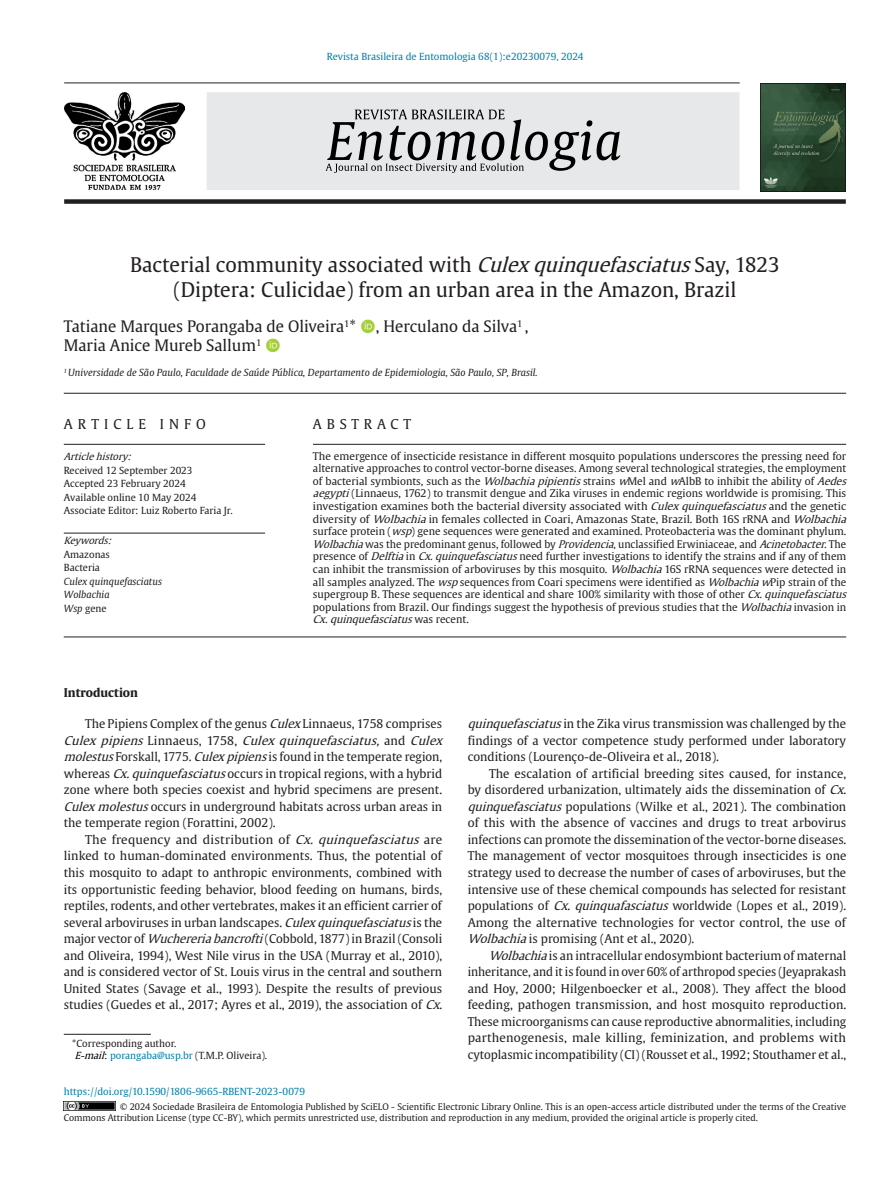
<style>
.page{position:relative;width:893px;height:1191px;background:#fff}
.page>*{position:absolute;margin:0;border:0;box-sizing:border-box;transform-origin:0 0}
.ArticleTitle{font:20.1px/24.2px "Gulliver";color:#231f20;text-align:center}
.Authors{font:15.75px "Gulliver";color:#231f20}
.ArticleInfoTitle{font:13.5px "Gulliver";letter-spacing:.38em;color:#231f20}
.AbstractTitle{font:13.5px "Gulliver";letter-spacing:.36em;color:#231f20}
.Paragraph{font:12px/16.5px "Gulliver";color:#231f20}
.Paragraph-2{font:12px/16.5px "Gulliver";color:#231f20;scale:1.04 1}
.Heading1Alt{font:700 12px "Gulliver";color:#231f20}
.Abstract{font:10.5px/12.6px "Gulliver";color:#231f20}
.ArticleDOIAlt{font:9.75px "Gulliver";color:#0080ac}
.AffiliationsAlt{font:italic 9.75px "Gulliver";color:#231f20}
.History{font:9.75px/13.5px "Gulliver";color:#231f20}
.Keywords{font:italic 9.75px/13.5px "Gulliver";color:#231f20}
.Correspondence{font:9.75px "Gulliver";color:#231f20}
.fnEdited-by{font:9.75px "Gulliver";color:#231f20}
.HistoryTitle{font:italic 9.75px "Gulliver";color:#231f20}
.LicenseParaAlt{font:9px/10.8px "Gulliver";color:#231f20}
.s1{font-style:italic}
.s2{font-style:inherit}
.s3{font-style:normal}
.s4{font-style:italic;color:#000}
.s5{color:#000}
.s6{color:#0080ac}
</style>
<div class="page">
<img style="left:64px;top:92px;width:121px;height:98px">
<hr style="left:64px;top:83px;width:676px;height:1px;background:#231f20">
<div style="left:207px;top:92px;width:532px;height:98px;background:#e7e8e9"></div>
<div style="left:64px;top:199px;width:782px;height:5px;background:#231f20"></div>
<img style="left:761px;top:84px;width:85px;height:107px">
<svg style="left:326px;top:109px;width:294px;height:64px"></svg>
<img style="left:64px;top:1101px;width:51px;height:9px">
<hr style="left:64px;top:636px;width:782px;height:1px;background:#231f20">
<hr style="left:64px;top:393px;width:782px;height:1px;background:#231f20">
<hr style="left:313px;top:444px;width:533px;height:1px;background:#231f20">
<hr style="left:64px;top:444px;width:201px;height:1px;background:#231f20">
<hr style="left:64px;top:533px;width:201px;height:1px;background:#231f20">
<hr style="left:64px;top:1034px;width:87px;height:1px;background:#231f20">
<p class="ArticleDOIAlt" style="left:327px;top:50px;width:258px">Revista Brasileira de Entomologia 68(1):e20230079, 2024</p>
<p class="ArticleTitle" style="left:130px;top:253px;width:651px">Bacterial community associated with <span class="s1">Culexquinquefasciatus</span>Say, 1823 (Diptera: Culicidae) from an urban area in the Amazon, Brazil</p>
<p class="Authors" style="left:64px;top:317px;width:294px">Tatiane Marques Porangaba de Oliveira<sup>1</sup>*</p>
<p class="Authors" style="left:376px;top:317px;width:154px">, Herculano da Silva<sup>1</sup> ,</p>
<p class="Authors" style="left:64px;top:336px;width:199px">Maria Anice Mureb Sallum<sup>1</sup></p>
<p class="AffiliationsAlt" style="left:64px;top:366px;width:475px"><sup>1</sup> Universidade de São Paulo, Faculdade de Saúde Pública, Departamento de Epidemiologia, São Paulo, SP, Brasil.</p>
<p class="ArticleInfoTitle" style="left:64px;top:416px;width:143px">ARTICLE INFO</p>
<p class="HistoryTitle" style="left:64px;top:451px;width:72px">Articlehistory:</p>
<p class="History" style="left:64px;top:463px;width:134px">Received 12 September 2023<br>Accepted 23 February 2024<br>Available online 10 May 2024</p>
<p class="fnEdited-by" style="left:64px;top:505px;width:170px">Associate Editor: Luiz Roberto Faria Jr.</p>
<p class="Keywords" style="left:64px;top:534px;width:100px"><span class="s2">Keywords:<br></span><span class="s3">Amazonas<br>Bacteria<br></span>Culex quinquefasciatus<br>Wolbachia<br>Wsp <span class="s3">gene</span></p>
<p class="AbstractTitle" style="left:313px;top:416px;width:100px">ABSTRACT</p>
<p class="Abstract" style="left:313px;top:449px;width:538px">The emergence of insecticide resistance in different mosquito populations underscores the pressing need for alternative approaches to control vector-borne diseases. Among several technological strategies, the employment of bacterial symbionts, such as the <span class="s1">Wolbachiapipientis</span>strains <span class="s1">w</span>Mel and <span class="s1">w</span>AlbB to inhibit the ability of <span class="s1">Aedes aegypti</span>(Linnaeus, 1762) to transmit dengue and Zika viruses in endemic regions worldwide is promising. This investigation examines both the bacterial diversity associated with <span class="s1">Culexquinquefasciatus</span>and the genetic diversity of <span class="s1">Wolbachia</span>in females collected in Coari, Amazonas State, Brazil. Both 16S rRNA and <span class="s1">Wolbachia </span>surface protein (<span class="s1">wsp</span>) gene sequences were generated and examined. Proteobacteria was the dominant phylum.<br><span class="s1">Wolbachia</span>was the predominant genus, followed by <span class="s1">Providencia</span>, unclassified Erwiniaceae, and <span class="s1">Acinetobacter.</span>The presence of <span class="s1">Delftia</span>in <span class="s1">Cx.quinquefasciatus</span>need further investigations to identify the strains and if any of them can inhibit the transmission of arboviruses by this mosquito. <span class="s1">Wolbachia</span>16S rRNA sequences were detected in all samples analyzed. The <span class="s1">wsp</span>sequences from Coari specimens were identified as <span class="s1">Wolbachiaw</span>Pip strain of the supergroup B. These sequences are identical and share 100% similarity with those of other <span class="s1">Cx.quinquefasciatus </span>populations from Brazil. Our findings suggest the hypothesis of previous studies that the <span class="s1">Wolbachia</span>invasion in <span class="s1">Cx.quinquefasciatus</span>w a s r e c e n t .</p>
<p class="Heading1Alt" style="left:64px;top:684px;width:76px">Introduction</p>
<p class="Paragraph" style="left:64px;top:715px;width:384px;text-indent:21px">The Pipiens Complex of the genus <span class="s1">Culex</span>Linnaeus, 1758 comprises <span class="s1">Culex pipiens</span> L i n n a e u s , 1 7 5 8 , <span class="s1">Culex quinquefasciatus,</span> a n d <span class="s1">Culex molestus</span>Forskall, 1775. <span class="s1">Culexpipiens</span>is found in the temperate region, whereas <span class="s1">Cx.quinquefasciatus</span>occurs in tropical regions, with a hybrid zone where both species coexist and hybrid specimens are present.<br><span class="s1">Culexmolestus</span>occurs in underground habitats across urban areas in the temperate region (Forattini, 2002).</p>
<p class="Paragraph-2" style="left:64px;top:831px;width:366px;text-indent:21px">The frequency and distribution of <span class="s1">Cx. quinquefasciatus</span> are linked to human-dominated environments. Thus, the potential of this mosquito to adapt to anthropic environments, combined with its opportunistic feeding behavior, blood feeding on humans, birds, reptiles, rodents, and other vertebrates, makes it an efficient carrier of several arboviruses in urban landscapes. <span class="s1">Culexquinquefasciatus</span>is the major vector of <span class="s1">Wuchereriabancrofti</span>(Cobbold, 1877) in Brazil (Consoli and Oliveira, 1994), West Nile virus in the USA (Murray et al., 2010), and is considered vector of St. Louis virus in the central and southern United States (Savage et al., 1993). Despite the results of previous studies (Guedes et al., 2017; Ayres et al., 2019), the association of <span class="s1">Cx</span>.</p>
<p class="Correspondence" style="left:72px;top:1037px;width:106px">*Corresponding author.</p>
<p class="Correspondence" style="left:75px;top:1049px;width:194px"><span class="s4">E-mail</span><span class="s5">:</span> <span class="s6">porangaba@usp.br</span> (T.M.P. Oliveira).</p>
<p class="Paragraph" style="left:468px;top:715px;width:380px;text-align:justify"><span class="s1">quinquefasciatus</span>in the Zika virus transmission was challenged by the findings of a vector competence study performed under laboratory conditions (Lourenço-de-Oliveira et al., 2018).</p>
<p class="Paragraph" style="left:468px;top:765px;width:381px;text-indent:21px">The escalation of artificial breeding sites caused, for instance, by disordered urbanization, ultimately aids the dissemination of <span class="s1">Cx</span>. <span class="s1">quinquefasciatus</span>populations (Wilke et al., 2021). The combination of this with the absence of vaccines and drugs to treat arbovirus infections can promote the dissemination of the vector-borne diseases.<br>The management of vector mosquitoes through insecticides is one strategy used to decrease the number of cases of arboviruses, but the intensive use of these chemical compounds has selected for resistant populations of <span class="s1">Cx</span>. <span class="s1">quinquafasciatus</span>worldwide (Lopes et al., 2019).<br>Among the alternative technologies for vector control, the use of <span class="s1">Wolbachia</span>is promising (Ant et al., 2020).</p>
<p class="Paragraph" style="left:468px;top:947px;width:380px;text-align:justify;text-indent:21px"><span class="s1">Wolbachia</span>is an intracellular endosymbiont bacterium of maternal inheritance, and it is found in over 60% of arthropod species (Jeyaprakash and Hoy, 2000; Hilgenboecker et al., 2008). They affect the blood feeding, pathogen transmission, and host mosquito reproduction.<br>These microorganisms can cause reproductive abnormalities, including parthenogenesis, male killing, feminization, and problems with cytoplasmic incompatibility (CI) (Rousset et al., 1992; Stouthamer et al.,</p>
<p class="ArticleDOIAlt" style="left:64px;top:1085px;width:243px">https://doi.org/10.1590/1806-9665-RBENT-2023-0079</p>
<p class="LicenseParaAlt" style="left:64px;top:1101px;width:784px;text-indent:56px">© 2024 Sociedade Brasileira de Entomologia Published by SciELO - Scientific Electronic Library Online. This is an open-access article distributed under the terms of the Creative<br>Commons Attribution License (type CC-BY), which permits unrestricted use, distribution and reproduction in any medium, provided the original article is properly cited.</p>
</div>
